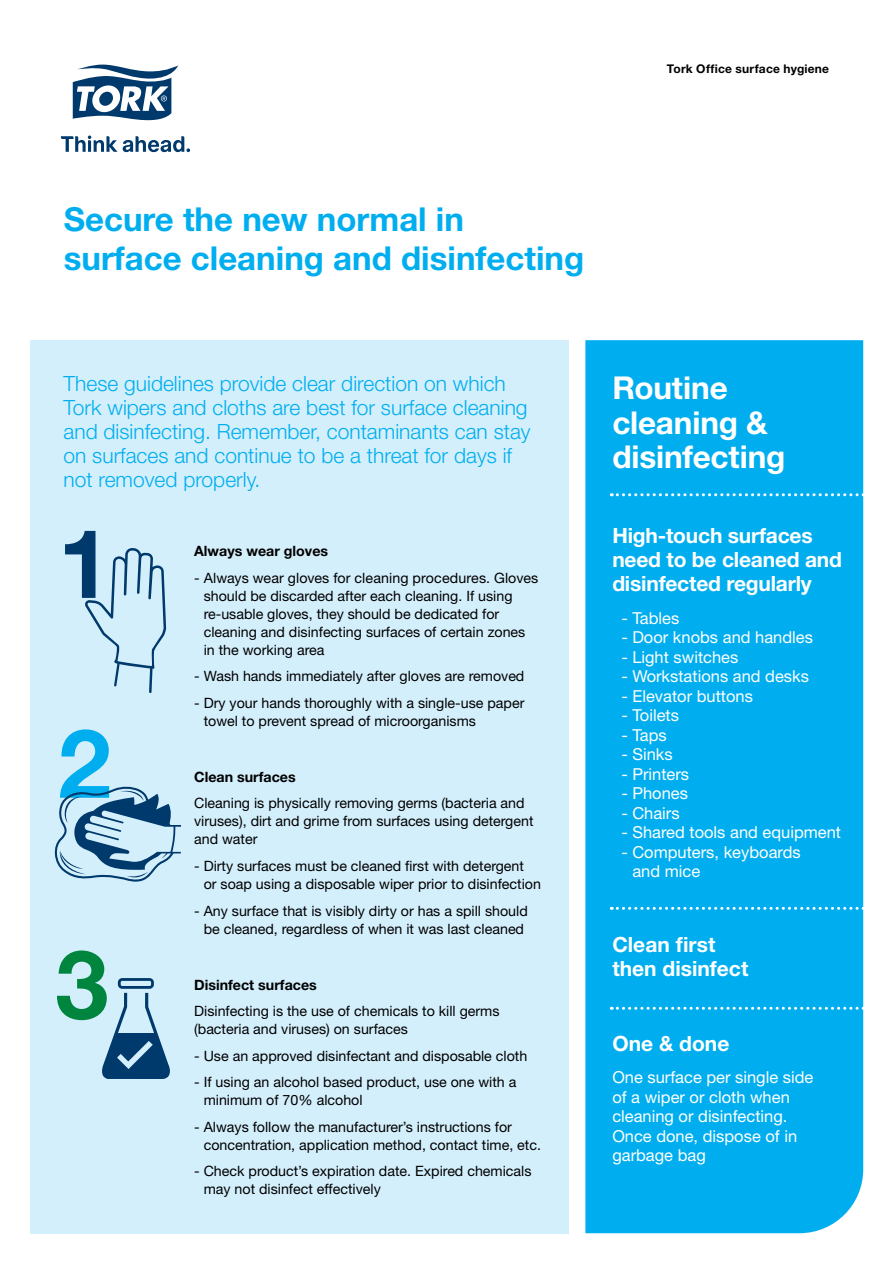
<style>
.page{position:relative;width:893px;height:1263px;background:#fff}
.page>*{position:absolute;margin:0;border:0;box-sizing:border-box;transform-origin:0 0}
.t1{font:700 95.7px "Helvetica Neue";color:#00396b}
.t2{font:700 95.7px "Helvetica Neue";color:#00aeef}
.t3{font:700 95.7px "Helvetica Neue";color:#00853f}
.t4{font:700 33px/39.6px "Helvetica Neue";color:#00aeef}
.t5{font:700 31.5px/34.5px "Helvetica Neue";letter-spacing:-.005em;color:#fff}
.t6{font:300 21px/24px "Helvetica Neue";color:#00aeef}
.t7{font:700 21px/24px "Helvetica Neue";letter-spacing:-.01em;color:#fff}
.t8{font:16.5px/19.5px "Helvetica Neue";color:#fff}
.t9{font:14.25px/18px "Helvetica Neue";color:#000}
.t10{font:700 14.25px "Helvetica Neue";color:#000}
.t11{font:700 12px "Helvetica Neue";letter-spacing:.02em;color:#000}
</style>
<div class="page">
<div style="left:30px;top:340px;width:538px;height:893px;background:#d4effc"></div>
<div style="left:585px;top:340px;width:278px;height:893px;background:#00aeef"></div>
<svg style="left:611px;top:907px;width:246px;height:3px"></svg>
<svg style="left:611px;top:493px;width:246px;height:3px"></svg>
<svg style="left:611px;top:1007px;width:246px;height:3px"></svg>
<svg style="left:61px;top:136px;width:56px;height:16px"></svg>
<svg style="left:123px;top:136px;width:67px;height:16px"></svg>
<svg style="left:73px;top:65px;width:105px;height:56px"></svg>
<svg style="left:102px;top:978px;width:68px;height:101px"></svg>
<svg style="left:85px;top:548px;width:81px;height:145px"></svg>
<svg style="left:54px;top:786px;width:127px;height:96px"></svg>
<p class="t11" style="left:667px;top:61px;width:164px">Tork Office surface hygiene</p>
<h2 class="t4" style="left:64px;top:199px;width:522px">Secure the new normal in surface cleaning and disinfecting</h2>
<h3 class="t6" style="left:63px;top:371px;width:469px">These guidelines provide clear direction on which Tork wipers and cloths are best for surface cleaning and disinfecting. Remember, contaminants can stay on surfaces and continue to be a threat for days if not removed properly.</h3>
<h1 class="t1" style="left:58px;top:505px;width:55px">1</h1>
<h1 class="t2" style="left:58px;top:704px;width:55px">2</h1>
<h1 class="t3" style="left:55px;top:925px;width:55px">3</h1>
<p class="t10" style="left:194px;top:542px;width:136px">Always wear gloves</p>
<p class="t9" style="left:204px;top:568px;width:336px;text-indent:-10px">- Always wear gloves for cleaning procedures. Gloves should be discarded after each cleaning. If using re-usable gloves, they should be dedicated for cleaning and disinfecting surfaces of certain zones in the working area</p>
<p class="t9" style="left:194px;top:667px;width:332px">- Wash hands immediately after gloves are removed</p>
<p class="t9" style="left:204px;top:693px;width:322px;text-indent:-10px">- Dry your hands thoroughly with a single-use paper towel to prevent spread of microorganisms</p>
<p class="t10" style="left:194px;top:768px;width:103px">Clean surfaces</p>
<p class="t9" style="left:194px;top:794px;width:341px">Cleaning is physically removing germs (bacteria and viruses), dirt and grime from surfaces using detergent and water</p>
<p class="t9" style="left:204px;top:857px;width:339px;text-indent:-10px">- Dirty surfaces must be cleaned first with detergent<br>or soap using a disposable wiper prior to disinfection</p>
<p class="t9" style="left:194px;top:901px;width:335px;text-align:center">- Any surface that is visibly dirty or has a spill should be cleaned, regardless of when it was last cleaned</p>
<p class="t10" style="left:194px;top:976px;width:124px">Disinfect surfaces</p>
<p class="t9" style="left:194px;top:1002px;width:307px">Disinfecting is the use of chemicals to kill germs (bacteria and viruses) on surfaces</p>
<p class="t9" style="left:194px;top:1046px;width:335px">- Use an approved disinfectant and disposable cloth</p>
<p class="t9" style="left:204px;top:1073px;width:314px;text-indent:-10px">- If using an alcohol based product, use one with a minimum of 70% alcohol</p>
<p class="t9" style="left:204px;top:1117px;width:339px;text-indent:-10px">- Always follow the manufacturer’s instructions for concentration, application method, contact time, etc.</p>
<p class="t9" style="left:204px;top:1162px;width:329px;text-indent:-10px">- Check product’s expiration date. Expired chemicals may not disinfect effectively</p>
<h3 class="t5" style="left:612px;top:370px;width:175px">Routine cleaning &amp; disinfecting</h3>
<h3 class="t7" style="left:612px;top:523px;width:231px">High-touch surfaces need to be cleaned and disinfected regularly</h3>
<p class="t8" style="left:621px;top:608px;width:60px">- Tables</p>
<p class="t8" style="left:621px;top:627px;width:193px">- Door knobs and handles</p>
<p class="t8" style="left:621px;top:647px;width:119px">- Light switches</p>
<p class="t8" style="left:621px;top:666px;width:189px">- Workstations and desks</p>
<p class="t8" style="left:621px;top:686px;width:133px">- Elevator buttons</p>
<p class="t8" style="left:621px;top:705px;width:59px">- Toilets</p>
<p class="t8" style="left:621px;top:725px;width:47px">- Taps</p>
<p class="t8" style="left:621px;top:744px;width:53px">- Sinks</p>
<p class="t8" style="left:621px;top:764px;width:69px">- Printers</p>
<p class="t8" style="left:621px;top:783px;width:68px">- Phones</p>
<p class="t8" style="left:621px;top:803px;width:60px">- Chairs</p>
<p class="t8" style="left:621px;top:822px;width:221px">- Shared tools and equipment</p>
<p class="t8" style="left:632px;top:842px;width:170px;text-indent:-11px">- Computers, keyboards and mice</p>
<h3 class="t7" style="left:612px;top:932px;width:138px">Clean first then disinfect</h3>
<h3 class="t7" style="left:612px;top:1031px;width:119px">One &amp; done</h3>
<p class="t8" style="left:612px;top:1067px;width:203px">One surface per single side of a wiper or cloth when cleaning or disinfecting.<br>Once done, dispose of in garbage bag</p>
</div>
